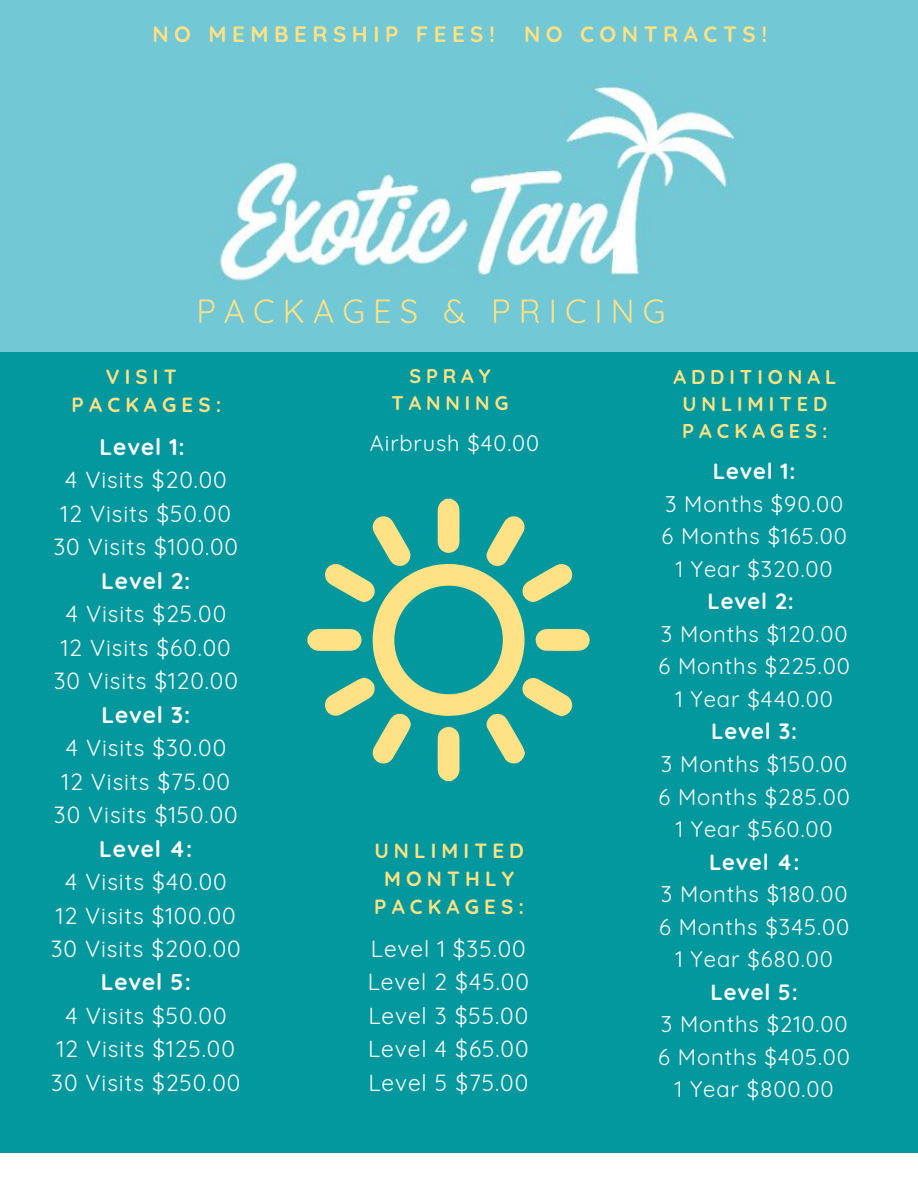
<style>
.page{position:relative;width:918px;height:1188px;background:#72c8d5}
.page>*{position:absolute;margin:0;border:0;box-sizing:border-box;transform-origin:0 0}
.t1{font:32.7px "Quicksand";letter-spacing:.25em;color:#ffe285}
.t2{font:22.8px "Quicksand";letter-spacing:.04em;color:#fff}
.t3{font:700 22.8px "Quicksand";letter-spacing:.04em;color:#fff}
.t4{font:700 22.2px "Quicksand";letter-spacing:.25em;color:#ffe285}
.t5{font:22.05px "Quicksand";letter-spacing:.04em;color:#fff}
.t6{font:700 22.05px "Quicksand";letter-spacing:.04em;color:#fff}
.t7{font:21.75px "Quicksand";letter-spacing:.04em;color:#fff}
.t8{font:700 20.55px/28.2px "Quicksand";letter-spacing:.25em;color:#ffe285;text-align:center}
.t9{font:700 19.95px/27.3px "Quicksand";letter-spacing:.25em;color:#ffe285;text-align:center}
.t10{font:700 19.65px "Quicksand";letter-spacing:.25em;color:#ffe285}
</style>
<div class="page">
<div style="left:0;top:352px;width:918px;height:801px;background:#03989e"></div>
<div style="left:0;top:1153px;width:918px;height:35px;background:#fff"></div>
<img style="left:216px;top:85px;width:518px;height:196px">
<svg style="left:307px;top:499px;width:283px;height:282px"></svg>
<p class="t4" style="left:152px;top:20px;width:344px">NO MEMBERSHIP FEES!</p>
<p class="t4" style="left:524px;top:20px;width:245px">NO CONTRACTS!</p>
<p class="t1" style="left:196px;top:291px;width:471px">PACKAGES &amp; PRICING</p>
<p class="t8" style="left:106px;top:362px;width:72px">VISIT</p>
<p class="t8" style="left:72px;top:390px;width:151px">PACKAGES:</p>
<p class="t3" style="left:100px;top:432px;width:87px">Level 1:</p>
<p class="t2" style="left:65px;top:465px;width:163px">4 Visits $20.00</p>
<p class="t2" style="left:61px;top:499px;width:172px">12 Visits $50.00</p>
<p class="t2" style="left:53px;top:532px;width:186px">30 Visits $100.00</p>
<p class="t3" style="left:101px;top:566px;width:91px">Level 2:</p>
<p class="t2" style="left:65px;top:599px;width:162px">4 Visits $25.00</p>
<p class="t2" style="left:61px;top:633px;width:172px">12 Visits $60.00</p>
<p class="t2" style="left:54px;top:666px;width:186px">30 Visits $120.00</p>
<p class="t3" style="left:101px;top:700px;width:90px">Level 3:</p>
<p class="t2" style="left:65px;top:733px;width:162px">4 Visits $30.00</p>
<p class="t2" style="left:62px;top:767px;width:170px">12 Visits $75.00</p>
<p class="t2" style="left:54px;top:800px;width:185px">30 Visits $150.00</p>
<p class="t3" style="left:99px;top:834px;width:95px">Level 4:</p>
<p class="t2" style="left:65px;top:867px;width:163px">4 Visits $40.00</p>
<p class="t2" style="left:56px;top:901px;width:181px">12 Visits $100.00</p>
<p class="t2" style="left:51px;top:934px;width:192px">30 Visits $200.00</p>
<p class="t3" style="left:101px;top:968px;width:92px">Level 5:</p>
<p class="t2" style="left:65px;top:1001px;width:163px">4 Visits $50.00</p>
<p class="t2" style="left:57px;top:1035px;width:180px">12 Visits $125.00</p>
<p class="t2" style="left:51px;top:1068px;width:190px">30 Visits $250.00</p>
<p class="t10" style="left:409px;top:364px;width:83px">SPRAY</p>
<p class="t10" style="left:391px;top:391px;width:118px">TANNING</p>
<p class="t7" style="left:370px;top:429px;width:171px">Airbrush $40.00</p>
<p class="t8" style="left:374px;top:836px;width:151px">UNLIMITED<br>MONTHLY<br>PACKAGES:</p>
<p class="t2" style="left:371px;top:934px;width:156px">Level 1 $35.00</p>
<p class="t2" style="left:368px;top:968px;width:162px">Level 2 $45.00</p>
<p class="t2" style="left:369px;top:1001px;width:161px">Level 3 $55.00</p>
<p class="t2" style="left:368px;top:1035px;width:162px">Level 4 $65.00</p>
<p class="t2" style="left:369px;top:1068px;width:161px">Level 5 $75.00</p>
<p class="t9" style="left:673px;top:362px;width:165px">ADDITIONAL<br>UNLIMITED<br>PACKAGES:</p>
<p class="t6" style="left:713px;top:457px;width:84px">Level 1:</p>
<p class="t5" style="left:665px;top:490px;width:180px">3 Months $90.00</p>
<p class="t5" style="left:661px;top:522px;width:187px">6 Months $165.00</p>
<p class="t5" style="left:676px;top:555px;width:159px">1 Year $320.00</p>
<p class="t6" style="left:707px;top:587px;width:88px">Level 2:</p>
<p class="t5" style="left:661px;top:620px;width:188px">3 Months $120.00</p>
<p class="t5" style="left:658px;top:652px;width:193px">6 Months $225.00</p>
<p class="t5" style="left:675px;top:685px;width:159px">1 Year $440.00</p>
<p class="t6" style="left:711px;top:717px;width:88px">Level 3:</p>
<p class="t5" style="left:661px;top:750px;width:188px">3 Months $150.00</p>
<p class="t5" style="left:659px;top:782px;width:193px">6 Months $285.00</p>
<p class="t5" style="left:676px;top:815px;width:158px">1 Year $560.00</p>
<p class="t6" style="left:709px;top:847px;width:92px">Level 4:</p>
<p class="t5" style="left:661px;top:880px;width:188px">3 Months $180.00</p>
<p class="t5" style="left:659px;top:912px;width:192px">6 Months $345.00</p>
<p class="t5" style="left:676px;top:945px;width:159px">1 Year $680.00</p>
<p class="t6" style="left:710px;top:977px;width:89px">Level 5:</p>
<p class="t5" style="left:661px;top:1010px;width:188px">3 Months $210.00</p>
<p class="t5" style="left:658px;top:1042px;width:193px">6 Months $405.00</p>
<p class="t5" style="left:675px;top:1075px;width:160px">1 Year $800.00</p>
</div>
